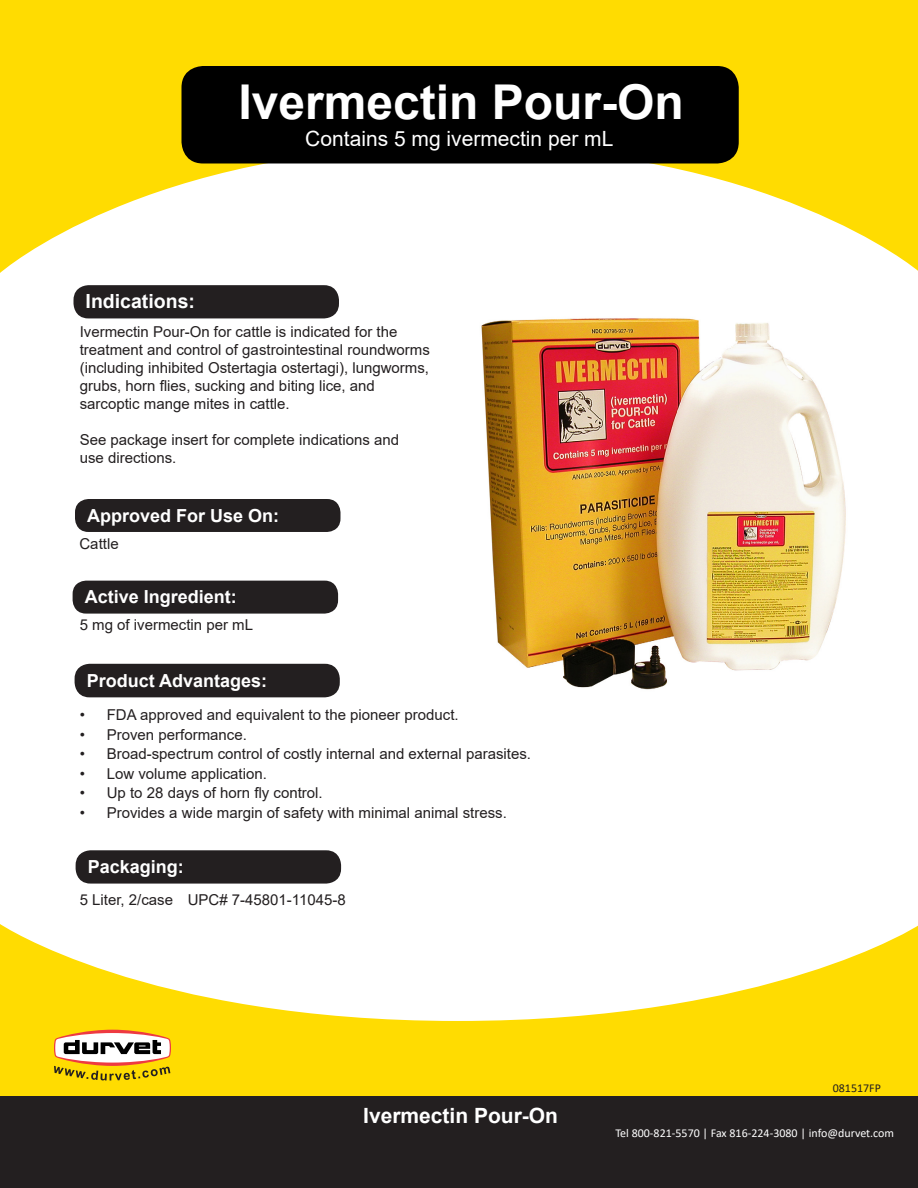
<style>
.page{position:relative;width:918px;height:1188px;background:#fff}
.page>*{position:absolute;margin:0;border:0;box-sizing:border-box;transform-origin:0 0}
.t1{font:700 48px "Arial";color:#fff}
.t2{font:21px "Arial";color:#fff}
.t3{font:700 21px "Arial";color:#fff}
.t4{font:700 19.5px "Arial";color:#fff}
.t5{font:700 18px "Arial";color:#fff}
.t6{font:15px/18px "Arial";color:#231f20}
.t7{font:12px "Calibri";color:#fff}
.t8{font:12px "Calibri";color:#231f20}
</style>
<div class="page">
<svg style="left:0;top:924px;width:918px;height:172px;fill:#ffdc01"></svg>
<div style="left:0;top:1096px;width:918px;height:92px;background:#231f20"></div>
<div style="left:76px;top:850px;width:265px;height:34px;background:#231f20;border-radius:15px"></div>
<div style="left:75px;top:664px;width:265px;height:33px;background:#231f20;border-radius:15px"></div>
<div style="left:75px;top:499px;width:265px;height:33px;background:#231f20;border-radius:14px"></div>
<div style="left:74px;top:285px;width:265px;height:33px;background:#231f20;border-radius:15px"></div>
<svg style="left:54px;top:1030px;width:117px;height:51px"></svg>
<svg style="left:0;top:0;width:918px;height:273px;fill:#ffdc01"></svg>
<div style="left:181px;top:66px;width:558px;height:97px;background:#000;border-radius:22px"></div>
<div style="left:73px;top:581px;width:265px;height:33px;background:#231f20;border-radius:14px"></div>
<img style="left:481px;top:318px;width:365px;height:372px">
<p class="t1" style="left:239px;top:68px;width:447px">Ivermectin Pour-On</p>
<p class="t4" style="left:86px;top:288px;width:111px">Indications:</p>
<p class="t2" style="left:305px;top:124px;width:310px">Contains 5 mg ivermectin per mL</p>
<p class="t6" style="left:80px;top:322px;width:352px">Ivermectin Pour-On for cattle is indicated for the treatment and control of gastrointestinal roundworms (including inhibited Ostertagia ostertagi), lungworms, grubs, horn flies, sucking and biting lice, and sarcoptic mange mites in cattle.</p>
<p class="t6" style="left:80px;top:430px;width:321px">See package insert for complete indications and</p>
<p class="t6" style="left:80px;top:448px;width:98px">use directions.</p>
<p class="t5" style="left:87px;top:503px;width:194px">Approved For Use On:</p>
<p class="t6" style="left:80px;top:534px;width:41px">Cattle</p>
<p class="t5" style="left:85px;top:584px;width:154px">Active Ingredient:</p>
<p class="t6" style="left:80px;top:616px;width:175px">5 mg of ivermectin per mL</p>
<p class="t5" style="left:87px;top:668px;width:182px">Product Advantages:</p>
<p class="t6" style="left:80px;top:706px;width:380px">• FDA approved and equivalent to the pioneer product.</p>
<p class="t6" style="left:80px;top:725px;width:169px">• Proven performance.</p>
<p class="t6" style="left:80px;top:745px;width:453px">• Broad-spectrum control of costly internal and external parasites.</p>
<p class="t6" style="left:80px;top:764px;width:189px">• Low volume application.</p>
<p class="t6" style="left:80px;top:784px;width:244px">• Up to 28 days of horn fly control.</p>
<p class="t6" style="left:80px;top:803px;width:429px">• Provides a wide margin of safety with minimal animal stress.</p>
<p class="t5" style="left:88px;top:854px;width:98px">Packaging:</p>
<p class="t6" style="left:80px;top:891px;width:268px">5 Liter, 2/case UPC# 7-45801-11045-8</p>
<p class="t3" style="left:363px;top:1101px;width:196px">Ivermectin Pour-On</p>
<p class="t8" style="left:833px;top:1080px;width:50px">081517FP</p>
<p class="t7" style="left:615px;top:1124px;width:280px">Tel 800-821-5570 | Fax 816-224-3080 | info@durvet.com</p>
</div>
